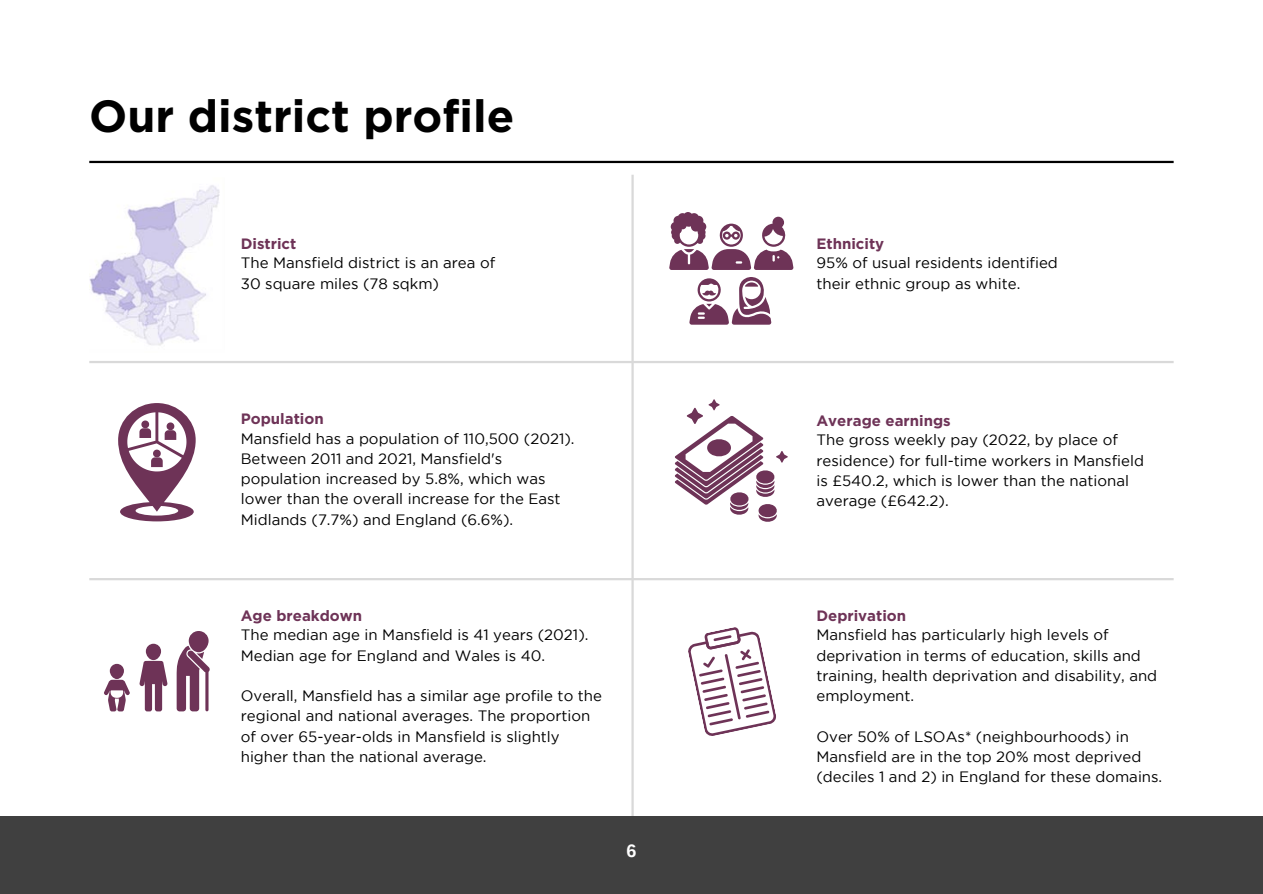
<style>
.page{position:relative;width:1263px;height:894px;background:#fff}
.page>*{position:absolute;margin:0;border:0;box-sizing:border-box;transform-origin:0 0}
.t1{font:700 45px "Gotham";color:#000}
.t2{font:700 18px "Arimo";color:#fff}
.t3{font:15px/20.2px "Gotham";color:#000}
.t4{font:700 15px "Gotham";color:#6e3357}
</style>
<div class="page">
<hr style="left:631px;top:175px;width:3px;height:718px;background:#d9d9d9">
<div style="left:0;top:815px;width:1263px;height:78px;background:#404040"></div>
<img style="left:89px;top:185px;width:131px;height:161px">
<svg style="left:118px;top:403px;width:78px;height:118px"></svg>
<svg style="left:177px;top:631px;width:33px;height:80px"></svg>
<div style="left:146px;top:643px;width:15px;height:17px;background:#6e3357;border-radius:50%"></div>
<svg style="left:139px;top:660px;width:29px;height:51px"></svg>
<div style="left:110px;top:663px;width:14px;height:15px;background:#6e3357;border-radius:50%"></div>
<svg style="left:104px;top:679px;width:26px;height:32px"></svg>
<svg style="left:689px;top:277px;width:82px;height:47px"></svg>
<svg style="left:669px;top:212px;width:125px;height:58px"></svg>
<svg style="left:675px;top:399px;width:113px;height:122px"></svg>
<svg style="left:688px;top:627px;width:88px;height:109px"></svg>
<hr style="left:89px;top:161px;width:1085px;height:2px;background:#000">
<hr style="left:89px;top:361px;width:1085px;height:2px;background:#d9d9d9">
<hr style="left:89px;top:578px;width:1085px;height:2px;background:#d9d9d9">
<h1 class="t1" style="left:89px;top:90px;width:427px">Our district profile</h1>
<p class="t4" style="left:241px;top:235px;width:57px">District</p>
<p class="t3" style="left:241px;top:254px;width:256px">The Mansfield district is an area of<br>30 square miles (78 sqkm)</p>
<p class="t4" style="left:241px;top:410px;width:84px">Population</p>
<p class="t3" style="left:241px;top:429px;width:335px">Mansfield has a population of 110,500 (2021).<br>Between 2011 and 2021, Mansfield's population increased by 5.8%, which was lower than the overall increase for the East Midlands (7.7%) and England (6.6%).</p>
<p class="t4" style="left:241px;top:607px;width:123px">Age breakdown</p>
<p class="t3" style="left:241px;top:625px;width:349px">The median age in Mansfield is 41 years (2021).<br>Median age for England and Wales is 40.</p>
<p class="t3" style="left:241px;top:686px;width:363px">Overall, Mansfield has a similar age profile to the regional and national averages. The proportion of over 65-year-olds in Mansfield is slightly higher than the national average.</p>
<p class="t2" style="left:626px;top:840px;width:12px">6</p>
<p class="t4" style="left:816px;top:235px;width:69px">Ethnicity</p>
<p class="t3" style="left:816px;top:254px;width:243px">95% of usual residents identified their ethnic group as white.</p>
<p class="t4" style="left:816px;top:412px;width:136px">Average earnings</p>
<p class="t3" style="left:816px;top:431px;width:329px">The gross weekly pay (2022, by place of residence) for full-time workers in Mansfield is £540.2, which is lower than the national average (£642.2).</p>
<p class="t4" style="left:816px;top:607px;width:91px">Deprivation</p>
<p class="t3" style="left:816px;top:625px;width:342px">Mansfield has particularly high levels of deprivation in terms of education, skills and training, health deprivation and disability, and employment.</p>
<p class="t3" style="left:816px;top:727px;width:347px">Over 50% of LSOAs* (neighbourhoods) in<br>Mansfield are in the top 20% most deprived (deciles 1 and 2) in England for these domains.</p>
</div>
